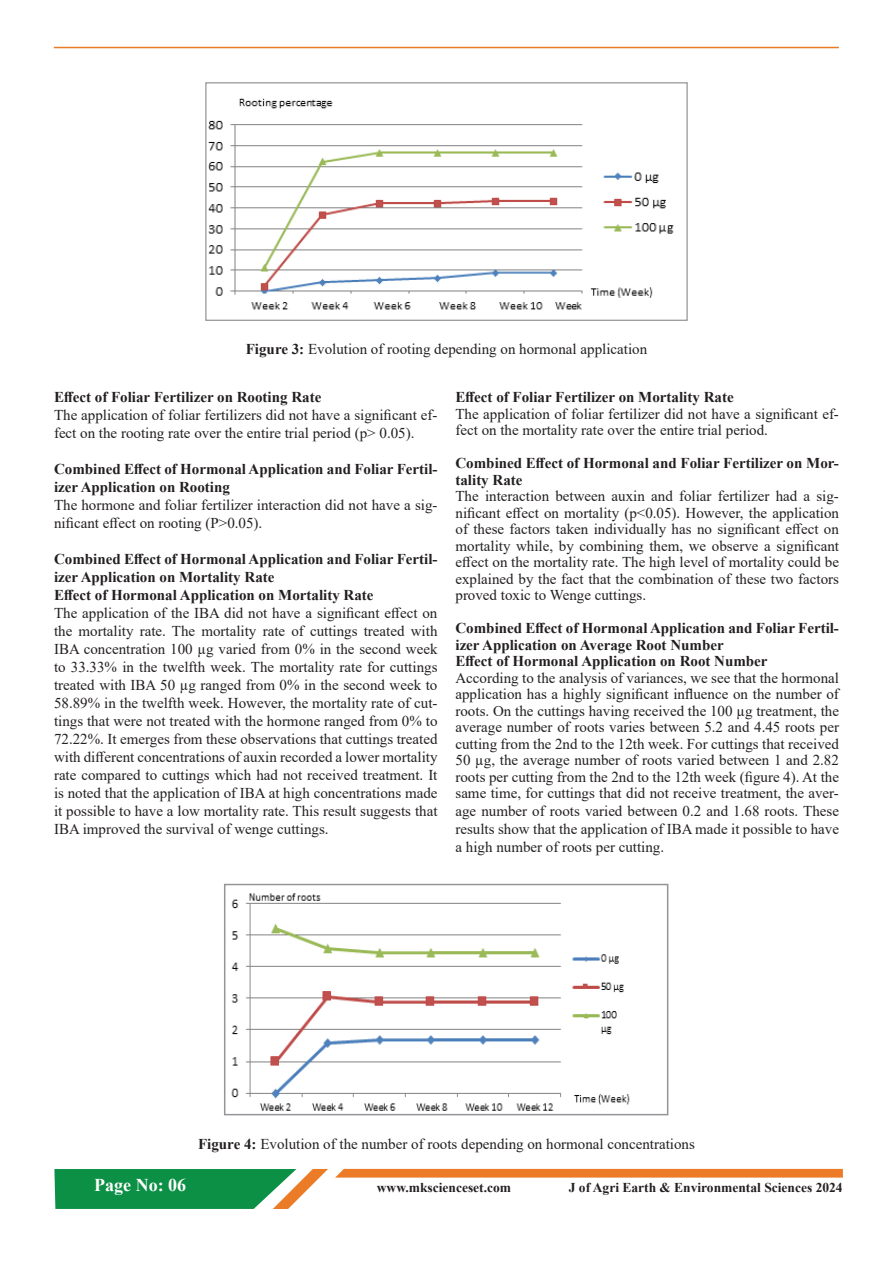
<style>
.page{position:relative;width:893px;height:1263px;background:#fff}
.page>*{position:absolute;margin:0;border:0;box-sizing:border-box;transform-origin:0 0}
.t1{font:700 18px "Times New Roman";color:#fff}
.t2{font:15px/18px "Times New Roman";color:#231f20;text-align:justify}
.t3{font:700 15px/18px "Times New Roman";color:#231f20}
.t4{font:700 13.5px "Times New Roman";color:#231f20}
.s1{font-weight:700}
</style>
<div class="page">
<hr style="left:54px;top:47px;width:785px;height:1px;background:#e97c25">
<svg style="left:54px;top:1169px;width:274px;height:40px;background:#3b9e5d"></svg>
<div style="left:336px;top:1169px;width:507px;height:8px;background:#ec7b27"></div>
<img style="left:208px;top:98px;width:466px;height:212px">
<div style="left:205px;top:82px;width:483px;height:239px;border:1px solid #939598"></div>
<img style="left:231px;top:893px;width:399px;height:218px">
<div style="left:224px;top:884px;width:444px;height:231px;border:2px solid #939598"></div>
<p class="t2" style="left:246px;top:339px;width:403px"><span class="s1">Figure 3:</span> Evolution of rooting depending on hormonal application</p>
<p class="t3" style="left:54px;top:388px;width:269px">Effect of Foliar Fertilizer on Rooting Rate</p>
<p class="t2" style="left:54px;top:406px;width:385px">The application of foliar fertilizers did not have a significant ef&shy;fect on the rooting rate over the entire trial period (p&gt; 0.05).</p>
<p class="t3" style="left:54px;top:460px;width:385px">Combined Effect of Hormonal Application and Foliar Fertil&shy;izer Application on Rooting</p>
<p class="t2" style="left:54px;top:496px;width:385px">The hormone and foliar fertilizer interaction did not have a sig&shy;nificant effect on rooting (P&gt;0.05).</p>
<p class="t3" style="left:54px;top:550px;width:385px">Combined Effect of Hormonal Application and Foliar Fertil&shy;izer Application on Mortality Rate</p>
<p class="t3" style="left:54px;top:586px;width:321px">Effect of Hormonal Application on Mortality Rate</p>
<p class="t2" style="left:54px;top:604px;width:385px">The application of the IBA did not have a significant effect on the mortality rate. The mortality rate of cuttings treated with IBA concentration 100 µg varied from 0% in the second week to 33.33% in the twelfth week. The mortality rate for cuttings treated with IBA 50 µg ranged from 0% in the second week to 58.89% in the twelfth week. However, the mortality rate of cut&shy;tings that were not treated with the hormone ranged from 0% to 72.22%. It emerges from these observations that cuttings treated with different concentrations of auxin recorded a lower mortality rate compared to cuttings which had not received treatment. It is noted that the application of IBA at high concentrations made it possible to have a low mortality rate. This result suggests that IBA improved the survival of wenge cuttings.</p>
<p class="t3" style="left:455px;top:388px;width:280px">Effect of Foliar Fertilizer on Mortality Rate</p>
<p class="t2" style="left:455px;top:405px;width:385px;line-height:16.5px">The application of foliar fertilizer did not have a significant ef&shy;fect on the mortality rate over the entire trial period.</p>
<p class="t3" style="left:455px;top:454px;width:385px;line-height:16.5px">Combined Effect of Hormonal and Foliar Fertilizer on Mor&shy;tality Rate</p>
<p class="t2" style="left:455px;top:487px;width:385px;line-height:16.5px">The interaction between auxin and foliar fertilizer had a sig&shy;nificant effect on mortality (p&lt;0.05). However, the application of these factors taken individually has no significant effect on mortality while, by combining them, we observe a significant effect on the mortality rate. The high level of mortality could be explained by the fact that the combination of these two factors proved toxic to Wenge cuttings.</p>
<p class="t3" style="left:455px;top:619px;width:385px;line-height:16.5px">Combined Effect of Hormonal Application and Foliar Fertil&shy;izer Application on Average Root Number</p>
<p class="t3" style="left:455px;top:652px;width:314px">Effect of Hormonal Application on Root Number</p>
<p class="t2" style="left:455px;top:669px;width:385px;line-height:16.5px">According to the analysis of variances, we see that the hormonal application has a highly significant influence on the number of roots. On the cuttings having received the 100 µg treatment, the average number of roots varies between 5.2 and 4.45 roots per cutting from the 2nd to the 12th week. For cuttings that received 50 µg, the average number of roots varied between 1 and 2.82 roots per cutting from the 2nd to the 12th week (figure 4). At the same time, for cuttings that did not receive treatment, the aver-</p>
<p class="t2" style="left:455px;top:802px;width:385px">age number of roots varied between 0.2 and 1.68 roots. These results show that the application of IBA made it possible to have a high number of roots per cutting.</p>
<p class="t2" style="left:198px;top:1134px;width:498px"><span class="s1">Figure 4:</span> Evolution of the number of roots depending on hormonal concentrations</p>
<p class="t1" style="left:94px;top:1172px;width:93px">Page No: 06</p>
<p class="t4" style="left:377px;top:1178px;width:136px">www.mkscienceset.com</p>
<p class="t4" style="left:569px;top:1178px;width:275px">J of Agri Earth &amp; Environmental Sciences 2024</p>
</div>
